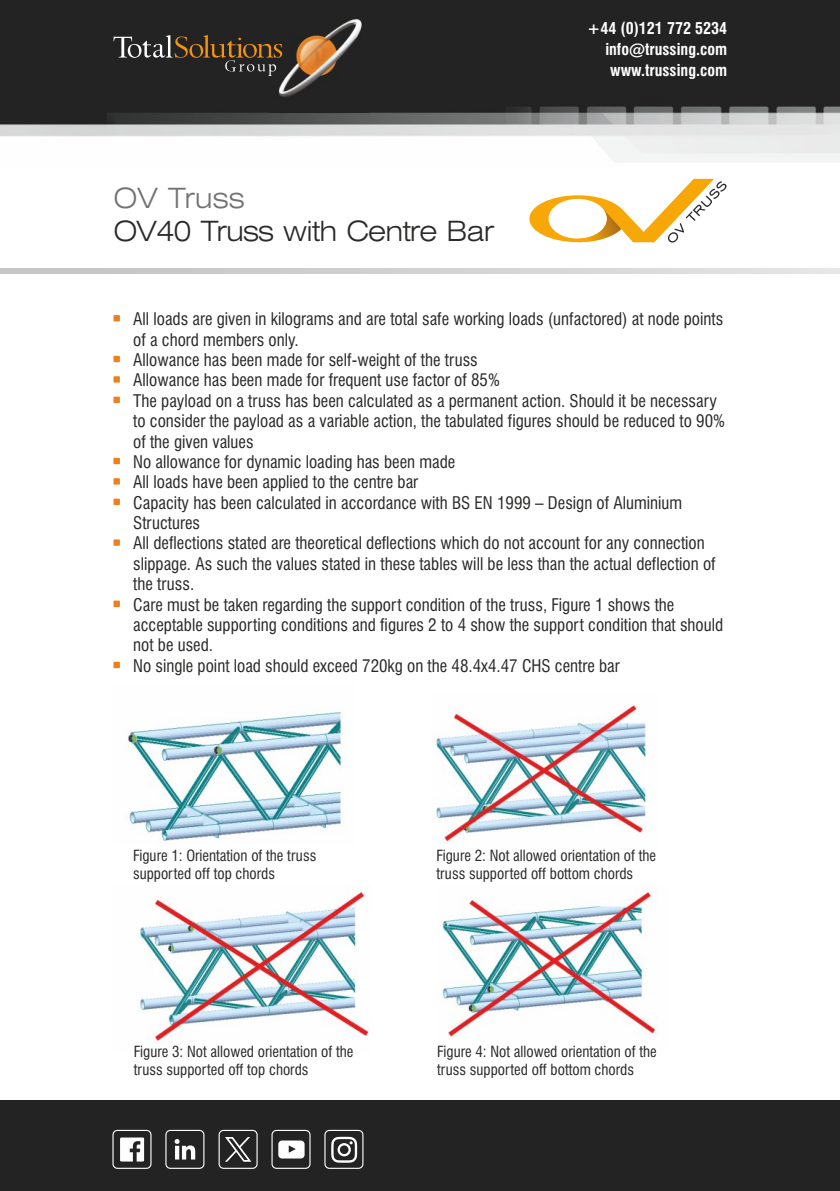
<style>
.page{position:relative;width:840px;height:1191px;background:#fff}
.page>*{position:absolute;margin:0;border:0;box-sizing:border-box;transform-origin:0 0}
.t1{font:300 expanded 28px "Swiss 721 BT";letter-spacing:-.03em;color:#2b2a29}
.t2{font:300 expanded 28px "Swiss 721 BT";color:#727271}
.t3{font:condensed 17px/20.4px "Swiss 721 BT";color:#2b2a29}
.t4{font:700 condensed 16px/21.2px "Swiss 721 BT";color:#fefefe;text-align:right}
.t5{font:condensed 15px/18px "Swiss 721 BT";color:#2b2a29}
</style>
<div class="page">
<img style="left:435px;top:705px;width:217px;height:139px">
<img style="left:126px;top:712px;width:217px;height:131px">
<img style="left:137px;top:888px;width:232px;height:159px">
<img style="left:442px;top:888px;width:215px;height:149px">
<div style="left:0;top:1100px;width:839px;height:91px;background:#222322"></div>
<div style="left:218px;top:1129px;width:39px;height:39px;border:1px solid #fefefe;border-radius:4px"></div>
<svg style="left:225px;top:1137px;width:26px;height:24px"></svg>
<div style="left:112px;top:1129px;width:39px;height:39px;border:1px solid #fefefe;border-radius:4px"></div>
<div style="left:165px;top:1129px;width:39px;height:39px;border:1px solid #fefefe;border-radius:4px"></div>
<div style="left:271px;top:1129px;width:39px;height:39px;border:1px solid #fefefe;border-radius:4px"></div>
<div style="left:324px;top:1129px;width:39px;height:39px;border:1px solid #fefefe;border-radius:4px"></div>
<svg style="left:331px;top:1136px;width:26px;height:26px"></svg>
<svg style="left:278px;top:1140px;width:26px;height:18px"></svg>
<svg style="left:174px;top:1139px;width:21px;height:20px"></svg>
<svg style="left:120px;top:1137px;width:24px;height:24px"></svg>
<img style="left:0;top:0;width:839px;height:162px">
<img style="left:269px;top:12px;width:99px;height:100px">
<svg style="left:113px;top:35px;width:170px;height:41px;background:#41392f"></svg>
<svg style="left:529px;top:179px;width:197px;height:64px"></svg>
<svg style="left:0;top:269px;width:839px;height:5px;background:#d2d2d2"></svg>
<div style="left:113px;top:315px;width:7px;height:6px;background:#ef7f1a"></div>
<div style="left:113px;top:356px;width:7px;height:6px;background:#ef7f1a"></div>
<div style="left:113px;top:376px;width:7px;height:6px;background:#ef7f1a"></div>
<div style="left:113px;top:458px;width:7px;height:6px;background:#ef7f1a"></div>
<div style="left:113px;top:478px;width:7px;height:6px;background:#ef7f1a"></div>
<div style="left:113px;top:397px;width:7px;height:6px;background:#ef7f1a"></div>
<div style="left:113px;top:539px;width:7px;height:7px;background:#ef7f1a"></div>
<div style="left:113px;top:600px;width:7px;height:7px;background:#ef7f1a"></div>
<div style="left:113px;top:498px;width:7px;height:7px;background:#ef7f1a"></div>
<div style="left:113px;top:662px;width:7px;height:6px;background:#ef7f1a"></div>
<h1 class="t2" style="left:113px;top:186px;width:132px">OV Truss</h1>
<h1 class="t1" style="left:113px;top:220px;width:382px">OV40 Truss with Centre Bar</h1>
<p class="t4" style="left:586px;top:19px;width:141px">+44 (0)121 772 5234 info@trussing.com www.trussing.com</p>
<p class="t3" style="left:133px;top:310px;width:593px">All loads are given in kilograms and are total safe working loads (unfactored) at node points of a chord members only.<br>Allowance has been made for self-weight of the truss<br>Allowance has been made for frequent use factor of 85%<br>The payload on a truss has been calculated as a permanent action. Should it be necessary to consider the payload as a variable action, the tabulated figures should be reduced to 90% of the given values<br>No allowance for dynamic loading has been made<br>All loads have been applied to the centre bar<br>Capacity has been calculated in accordance with BS EN 1999 – Design of Aluminium Structures<br>All deflections stated are theoretical deflections which do not account for any connection slippage. As such the values stated in these tables will be less than the actual deflection of the truss.<br>Care must be taken regarding the support condition of the truss, Figure 1 shows the acceptable supporting conditions and figures 2 to 4 show the support condition that should not be used.<br>No single point load should exceed 720kg on the 48.4x4.47 CHS centre bar</p>
<p class="t5" style="left:133px;top:848px;width:185px">Figure 1: Orientation of the truss supported off top chords</p>
<p class="t5" style="left:134px;top:1044px;width:221px">Figure 3: Not allowed orientation of the truss supported off top chords</p>
<p class="t5" style="left:436px;top:848px;width:221px">Figure 2: Not allowed orientation of the truss supported off bottom chords</p>
<p class="t5" style="left:437px;top:1044px;width:221px">Figure 4: Not allowed orientation of the truss supported off bottom chords</p>
</div>
